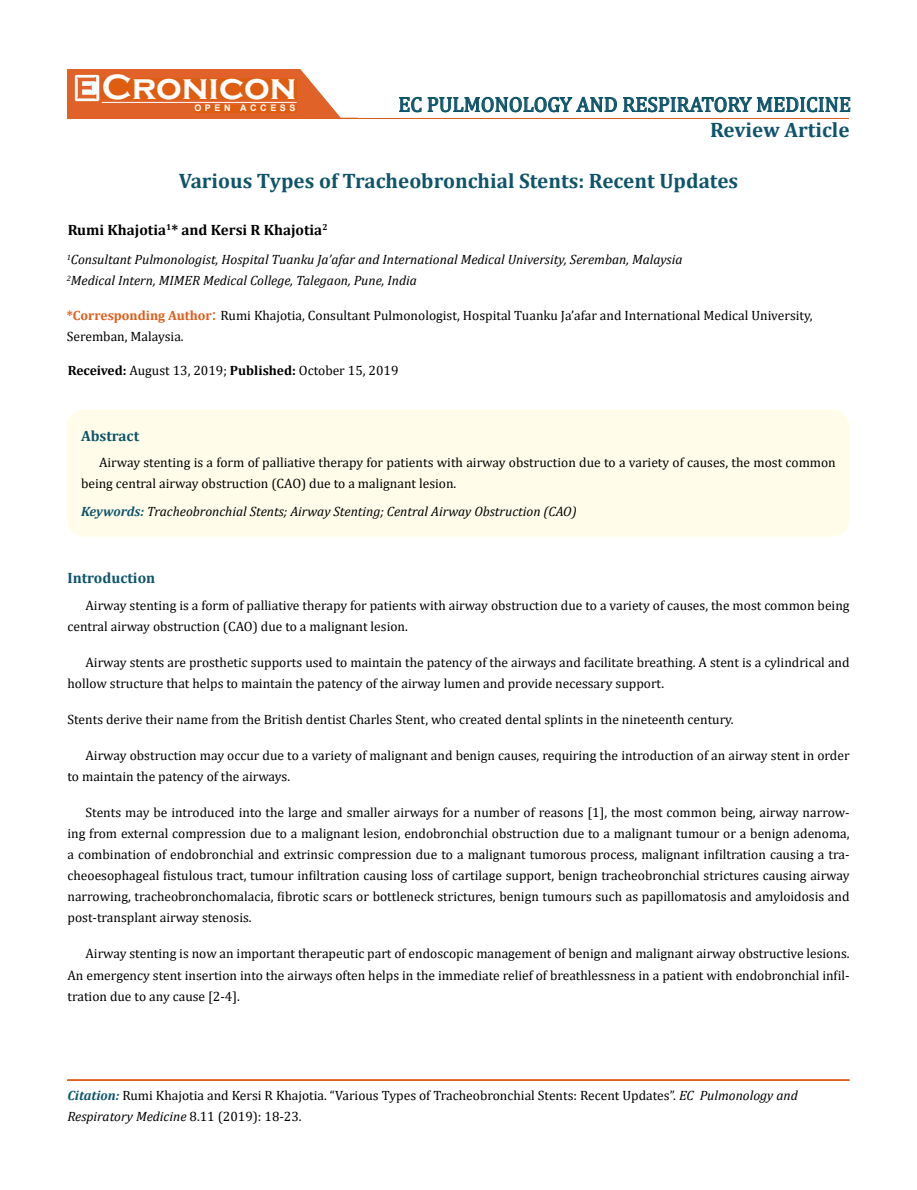
<style>
.page{position:relative;width:917px;height:1190px;background:#fff}
.page>*{position:absolute;margin:0;border:0;box-sizing:border-box;transform-origin:0 0}
.t1{font:700 36px "Copperplate Gothic";color:#fff}
.t2{font:700 21px "Cambria";color:#0e546a}
.t3{font:21px "Cambria";color:#0e546a}
.t4{font:700 15px "Cambria";color:#000}
.t5{font:700 15px "Cambria";color:#0e546a}
.t6{font:13.5px/21px "Cambria";color:#000}
.t7{font:italic 13.5px/21px "Cambria";color:#000}
.t8{font:700 9px "Arial";letter-spacing:.4em;color:#fff}
.s1{font-weight:700;color:#e05d1a}
.s2{font-size:18px;color:#e05d1a}
.s3{font-weight:700}
.s4{font-weight:700;color:#0e546a}
.s5{font-weight:700;font-style:italic;color:#0e546a}
.s6{font-style:italic}
</style>
<div class="page">
<div style="left:67px;top:70px;width:290px;height:49px;background:#e06228"></div>
<svg style="left:300px;top:69px;width:58px;height:49px"></svg>
<img style="left:75px;top:75px;width:24px;height:26px">
<div style="left:102px;top:79px;width:195px;height:21px;background:#df5d11"></div>
<div style="left:194px;top:105px;width:103px;height:7px;background:#df5d11"></div>
<svg style="left:399px;top:97px;width:451px;height:15px"></svg>
<hr style="left:102px;top:102px;width:194px;height:1px;background:#fff">
<hr style="left:279px;top:118px;width:569px;height:1px;background:#e05d1a">
<hr style="left:67px;top:1080px;width:782px;height:1px;background:#e05d1a">
<div style="left:67px;top:1079px;width:782px;height:1px;border:1px solid #e05d1a"></div>
<div style="left:67px;top:410px;width:782px;height:127px;background:#fffde9;border-radius:18px"></div>
<h1 class="t1" style="left:102px;top:68px;width:196px">Cronicon</h1>
<p class="t8" style="left:194px;top:102px;width:103px">OPEN ACCESS</p>
<h2 class="t3" style="left:398px;top:92px;width:454px">EC PULMONOLOGY AND RESPIRATORY MEDICINE</h2>
<h2 class="t2" style="left:710px;top:115px;width:141px">Review Article</h2>
<h2 class="t2" style="left:179px;top:166px;width:561px">Various Types of Tracheobronchial Stents: Recent Updates</h2>
<p class="t4" style="left:68px;top:220px;width:261px">Rumi Khajotia<sup>1</sup>* and Kersi R Khajotia<sup>2</sup></p>
<p class="t7" style="left:67px;top:248px;width:617px"><sup>1</sup>Consultant Pulmonologist, Hospital Tuanku Ja’afar and International Medical University, Seremban, Malaysia<br><sup>2</sup>Medical Intern, MIMER Medical College, Talegaon, Pune, India</p>
<p class="t6" style="left:67px;top:304px;width:747px"><span class="s1">*Corresponding Author</span><span class="s2">:</span> Rumi Khajotia, Consultant Pulmonologist, Hospital Tuanku Ja’afar and International Medical University,<br>Seremban, Malaysia.</p>
<p class="t6" style="left:68px;top:359px;width:332px"><span class="s3">Received:</span> August 13, 2019; <span class="s3">Published:</span> October 15, 2019</p>
<p class="t5" style="left:81px;top:425px;width:60px">Abstract</p>
<p class="t6" style="left:81px;top:451px;width:756px;text-indent:18px">Airway stenting is a form of palliative therapy for patients with airway obstruction due to a variety of causes, the most common being central airway obstruction (CAO) due to a malignant lesion.</p>
<p class="t7" style="left:81px;top:500px;width:497px"><span class="s4">Keywords:</span> Tracheobronchial Stents; Airway Stenting; Central Airway Obstruction (CAO)</p>
<p class="t5" style="left:67px;top:567px;width:89px">Introduction</p>
<p class="t6" style="left:67px;top:595px;width:783px;text-indent:18px">Airway stenting is a form of palliative therapy for patients with airway obstruction due to a variety of causes, the most common being central airway obstruction (CAO) due to a malignant lesion.</p>
<p class="t6" style="left:67px;top:652px;width:783px;text-indent:18px">Airway stents are prosthetic supports used to maintain the patency of the airways and facilitate breathing. A stent is a cylindrical and hollow structure that helps to maintain the patency of the airway lumen and provide necessary support.</p>
<p class="t6" style="left:67px;top:709px;width:667px">Stents derive their name from the British dentist Charles Stent, who created dental splints in the nineteenth century.</p>
<p class="t6" style="left:67px;top:745px;width:783px;text-indent:18px">Airway obstruction may occur due to a variety of malignant and benign causes, requiring the introduction of an airway stent in order to maintain the patency of the airways.</p>
<p class="t6" style="left:67px;top:802px;width:783px;text-align:justify;text-indent:18px">Stents may be introduced into the large and smaller airways for a number of reasons [1], the most common being, airway narrow&shy;ing from external compression due to a malignant lesion, endobronchial obstruction due to a malignant tumour or a benign adenoma, a combination of endobronchial and extrinsic compression due to a malignant tumorous process, malignant infiltration causing a tra&shy;cheoesophageal fistulous tract, tumour infiltration causing loss of cartilage support, benign tracheobronchial strictures causing airway narrowing, tracheobronchomalacia, fibrotic scars or bottleneck strictures, benign tumours such as papillomatosis and amyloidosis and post-transplant airway stenosis.</p>
<p class="t6" style="left:67px;top:943px;width:783px;text-align:justify;text-indent:18px">Airway stenting is now an important therapeutic part of endoscopic management of benign and malignant airway obstructive lesions.<br>An emergency stent insertion into the airways often helps in the immediate relief of breathlessness in a patient with endobronchial infil&shy;tration due to any cause [2-4].</p>
<p class="t6" style="left:67px;top:1084px;width:731px"><span class="s5">Citation:</span> Rumi Khajotia and Kersi R Khajotia. “Various Types of Tracheobronchial Stents: Recent Updates”. <span class="s6">EC Pulmonology and<br>Respiratory Medicine</span> 8.11 (2019): 18-23.</p>
</div>
